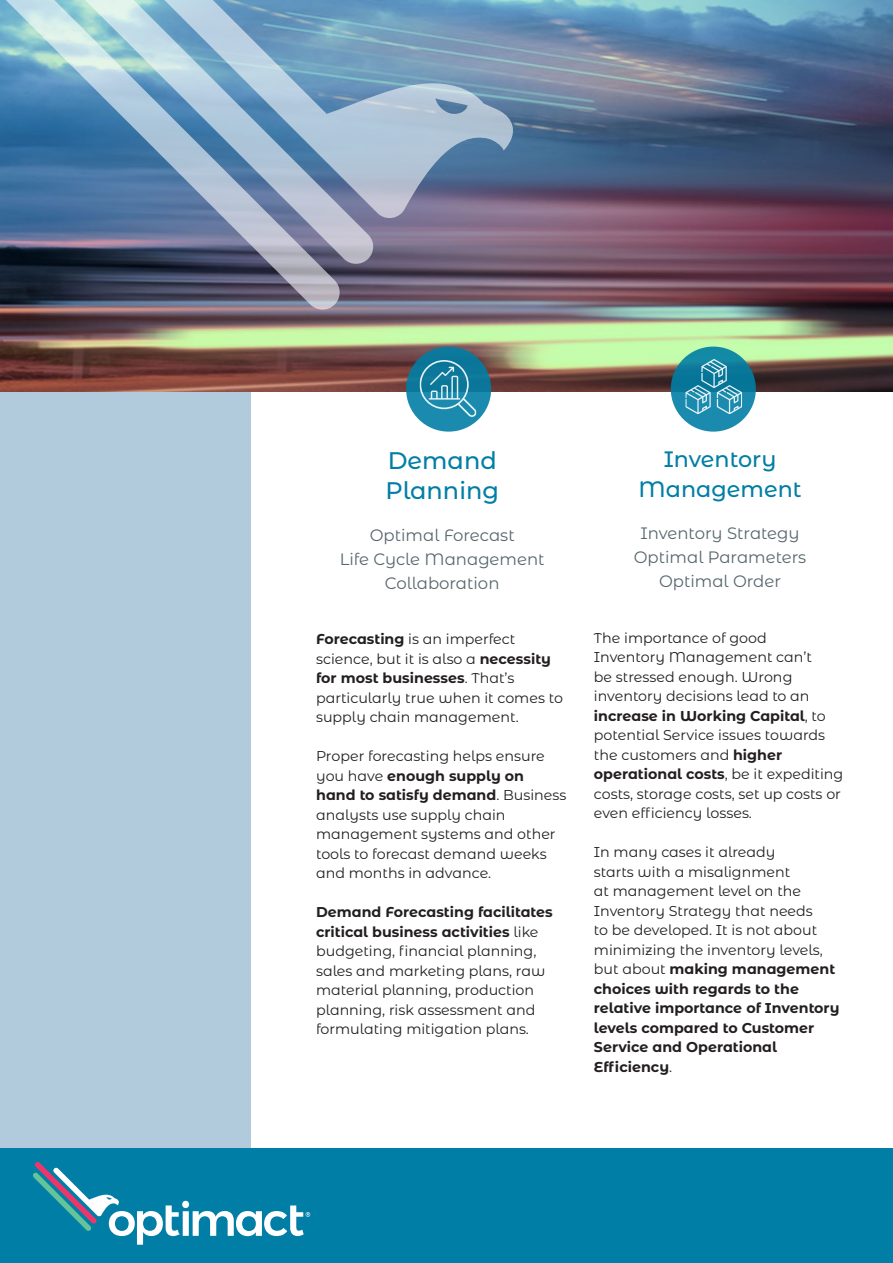
<style>
.page{position:relative;width:893px;height:1263px;background:#fff}
.page>*{position:absolute;margin:0;border:0;box-sizing:border-box;transform-origin:0 0}
.Titel{font:500 24px "Montserrat Alternates";color:#007ea5}
.Titel-2{font:500 22.35px "Montserrat Alternates";color:#007ea5}
.Tussentitel_CENTER_5{font:16.5px "Montserrat Alternates";color:#57676d}
.body{font:14.25px/19.5px "Montserrat Alternates";color:#231f20}
.s1{font-weight:700}
</style>
<div class="page">
<div style="left:0;top:0;width:251px;height:1159px;background:#b1cbdc"></div>
<img style="left:0;top:0;width:893px;height:391px">
<div style="left:0;top:1148px;width:893px;height:115px;background:#007ea5"></div>
<svg style="left:0;top:265px;width:341px;height:45px"></svg>
<svg style="left:0;top:0;width:375px;height:265px"></svg>
<svg style="left:102px;top:0;width:411px;height:220px"></svg>
<svg style="left:33px;top:1162px;width:277px;height:83px"></svg>
<svg style="left:406px;top:347px;width:85px;height:85px"></svg>
<svg style="left:671px;top:347px;width:85px;height:85px;fill:#1a8bae"></svg>
<svg style="left:419px;top:360px;width:57px;height:57px"></svg>
<svg style="left:685px;top:359px;width:57px;height:55px"></svg>
<p class="Titel" style="left:388px;top:443px;width:111px">Demand</p>
<p class="Titel" style="left:385px;top:473px;width:115px">Planning</p>
<p class="Tussentitel_CENTER_5" style="left:370px;top:523px;width:146px">Optimal Forecast</p>
<p class="Tussentitel_CENTER_5" style="left:340px;top:547px;width:206px">Life Cycle Management</p>
<p class="Tussentitel_CENTER_5" style="left:385px;top:571px;width:116px">Collaboration</p>
<p class="body" style="left:316px;top:629px;width:248px"><span class="s1">Forecasting</span> is an imperfect science, but it is also a <span class="s1">necessity for most businesses</span>. That’s particularly true when it comes to supply chain management.</p>
<p class="body" style="left:316px;top:746px;width:252px">Proper forecasting helps ensure you have <span class="s1">enough supply on hand to satisfy demand</span>. Business analysts use supply chain management systems and other tools to forecast demand weeks and months in advance.</p>
<p class="body" style="left:316px;top:902px;width:238px"><span class="s1">Demand Forecasting facilitates critical business activities</span> like budgeting, financial planning, sales and marketing plans, raw material planning, production planning, risk assessment and formulating mitigation plans.</p>
<p class="Titel-2" style="left:664px;top:443px;width:114px">Inventory</p>
<p class="Titel-2" style="left:638px;top:473px;width:165px">Management</p>
<p class="Tussentitel_CENTER_5" style="left:640px;top:522px;width:161px">Inventory Strategy</p>
<p class="Tussentitel_CENTER_5" style="left:634px;top:546px;width:174px">Optimal Parameters</p>
<p class="Tussentitel_CENTER_5" style="left:659px;top:570px;width:124px">Optimal Order</p>
<p class="body" style="left:594px;top:627px;width:251px">The importance of good<br>Inventory Management can’t<br>be stressed enough. Wrong inventory decisions lead to an <span class="s1">increase in Working Capital</span>, to potential Service issues towards the customers and <span class="s1">higher operational costs</span>, be it expediting costs, storage costs, set up costs or even efficiency losses.</p>
<p class="body" style="left:594px;top:842px;width:247px">In many cases it already<br>starts with a misalignment<br>at management level on the<br>Inventory Strategy that needs<br>to be developed. It is not about minimizing the inventory levels, but about <span class="s1">making management choices with regards to the relative importance of Inventory levels compared to Customer<br>Service and Operational<br>Efficiency</span>.</p>
</div>
